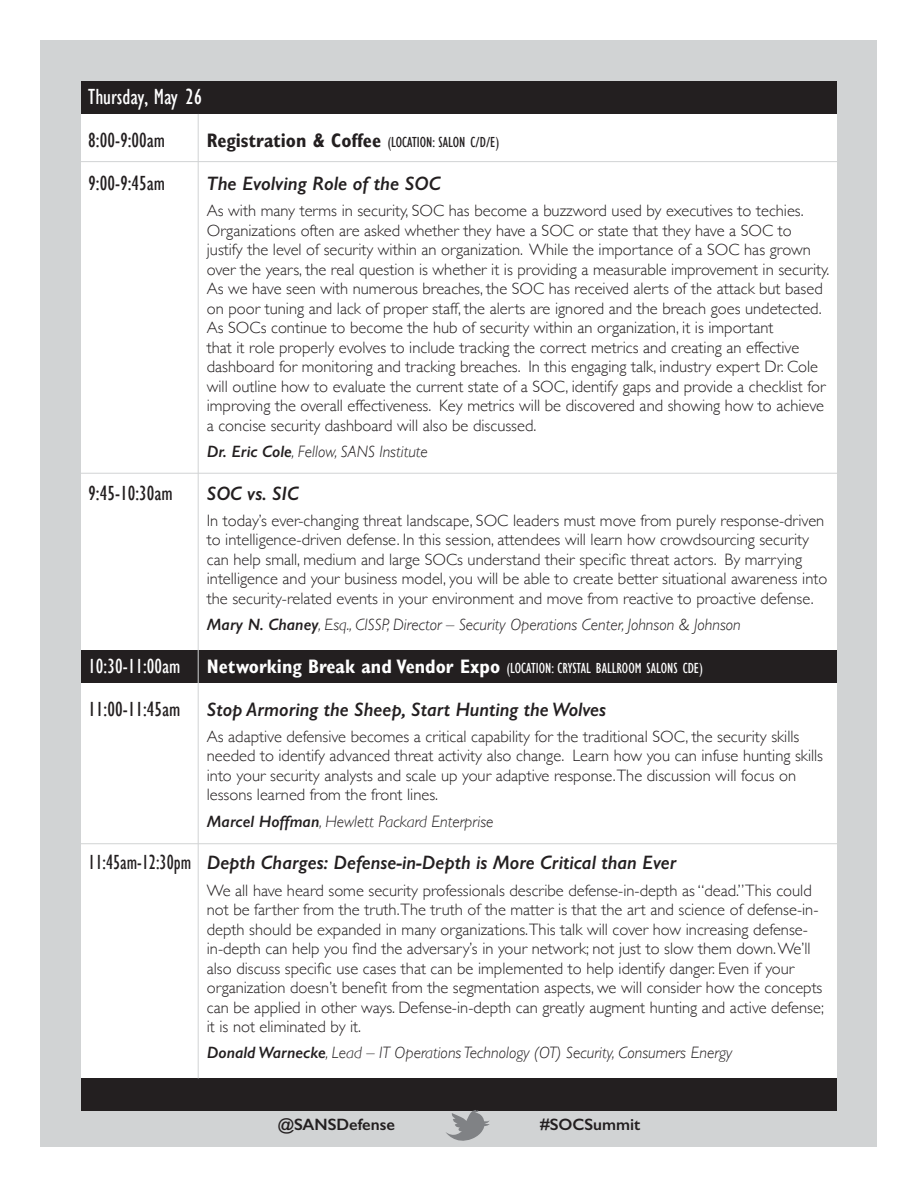
<style>
.page{position:relative;width:918px;height:1188px;background:#fff}
.page>*{position:absolute;margin:0;border:0;box-sizing:border-box;transform-origin:0 0}
.t1{font:condensed 22.5px "Gill Sans";color:#fff}
.t2{font:condensed 21px "Gill Sans";color:#231f20}
.t3{font:condensed 21px "Gill Sans";color:#fff}
.t4{font:italic 600 19.5px "Gill Sans";color:#231f20}
.t5{font:300 16.5px/19.5px "Gill Sans";color:#231f20}
.t6{font:italic 300 16.5px "Gill Sans";color:#231f20}
.t7{font:600 16.5px "Gill Sans";color:#231f20}
.t8{font:condensed 15px "Gill Sans";color:#fff}
.t9{font:condensed 15px "Gill Sans";color:#231f20}
.s1{font-weight:700;font-size:19.5px}
.s2{font-weight:600}
.s3{font-weight:400;font-style:normal;font-stretch:condensed;font-size:21px}
</style>
<div class="page">
<div style="left:40px;top:40px;width:838px;height:1108px;background:#d1d3d4"></div>
<div style="left:81px;top:92px;width:756px;height:986px;background:#fff"></div>
<div style="left:81px;top:650px;width:756px;height:33px;background:#231f20"></div>
<div style="left:81px;top:1078px;width:756px;height:33px;background:#231f20"></div>
<div style="left:81px;top:81px;width:756px;height:33px;background:#231f20"></div>
<hr style="left:198px;top:114px;width:1px;height:964px;background:#d1d3d4">
<hr style="left:81px;top:473px;width:756px;height:1px;background:#d1d3d4">
<hr style="left:81px;top:161px;width:756px;height:1px;background:#d1d3d4">
<hr style="left:81px;top:843px;width:756px;height:1px;background:#d1d3d4">
<svg style="left:446px;top:1110px;width:44px;height:31px"></svg>
<h1 class="t1" style="left:88px;top:85px;width:115px">Thursday, May 26</h1>
<p class="t2" style="left:88px;top:129px;width:78px">8:00-9:00am</p>
<p class="t9" style="left:207px;top:134px;width:294px"><span class="s1">Registration &amp; Coffee</span> (LOCATION: SALON C/D/E)</p>
<p class="t2" style="left:88px;top:172px;width:78px">9:00-9:45am</p>
<p class="t4" style="left:207px;top:171px;width:235px">The Evolving Role of the SOC</p>
<p class="t5" style="left:207px;top:200px;width:624px">As with many terms in security, SOC has become a buzzword used by executives to techies.<br>Organizations often are asked whether they have a SOC or state that they have a SOC to justify the level of security within an organization. While the importance of a SOC has grown over the years, the real question is whether it is providing a measurable improvement in security.<br>As we have seen with numerous breaches, the SOC has received alerts of the attack but based on poor tuning and lack of proper staff, the alerts are ignored and the breach goes undetected.<br>As SOCs continue to become the hub of security within an organization, it is important<br>that it role properly evolves to include tracking the correct metrics and creating an effective dashboard for monitoring and tracking breaches. In this engaging talk, industry expert Dr. Cole will outline how to evaluate the current state of a SOC, identify gaps and provide a checklist for improving the overall effectiveness. Key metrics will be discovered and showing how to achieve a concise security dashboard will also be discussed.</p>
<p class="t6" style="left:207px;top:442px;width:223px"><span class="s2">Dr. Eric Cole</span>, Fellow, SANS Institute</p>
<p class="t2" style="left:88px;top:481px;width:86px">9:45-10:30am</p>
<p class="t4" style="left:207px;top:481px;width:93px">SOC vs. SIC</p>
<p class="t5" style="left:207px;top:510px;width:622px">In today’s ever-changing threat landscape, SOC leaders must move from purely response-driven to intelligence-driven defense. In this session, attendees will learn how crowdsourcing security can help small, medium and large SOCs understand their specific threat actors. By marrying intelligence and your business model, you will be able to create better situational awareness into the security-related events in your environment and move from reactive to proactive defense.</p>
<p class="t6" style="left:207px;top:615px;width:536px"><span class="s2">Mary N. Chaney</span>, Esq., CISSP, Director – Security Operations Center, Johnson &amp; Johnson</p>
<p class="t3" style="left:88px;top:655px;width:93px">10:30-11:00am</p>
<p class="t8" style="left:207px;top:660px;width:498px"><span class="s1">Networking Break and Vendor Expo</span> (LOCATION: CRYSTAL BALLROOM SALONS CDE)</p>
<p class="t2" style="left:88px;top:697px;width:93px">11:00-11:45am</p>
<p class="t4" style="left:207px;top:697px;width:401px">Stop Armoring the Sheep, Start Hunting the Wolves</p>
<p class="t5" style="left:207px;top:726px;width:618px">As adaptive defensive becomes a critical capability for the traditional SOC, the security skills needed to identify advanced threat activity also change. Learn how you can infuse hunting skills into your security analysts and scale up your adaptive response.The discussion will focus on lessons learned from the front lines.</p>
<p class="t6" style="left:207px;top:812px;width:288px"><span class="s2">Marcel Hoffman</span>, Hewlett Packard Enterprise</p>
<p class="t4" style="left:88px;top:851px;width:590px"><span class="s3">11:45am-12:30pm</span> Depth Charges: Defense-in-Depth is More Critical than Ever</p>
<p class="t5" style="left:207px;top:880px;width:619px">We all have heard some security professionals describe defense-in-depth as “dead.” This could not be farther from the truth.The truth of the matter is that the art and science of defense-in&shy;depth should be expanded in many organizations.This talk will cover how increasing defense&shy;in-depth can help you find the adversary’s in your network; not just to slow them down. We’ll also discuss specific use cases that can be implemented to help identify danger. Even if your organization doesn’t benefit from the segmentation aspects, we will consider how the concepts can be applied in other ways. Defense-in-depth can greatly augment hunting and active defense; it is not eliminated by it.</p>
<p class="t6" style="left:207px;top:1044px;width:527px"><span class="s2">Donald Warnecke</span>, Lead – IT Operations Technology (OT) Security, Consumers Energy</p>
<p class="t7" style="left:278px;top:1115px;width:119px">@SANSDefense</p>
<p class="t7" style="left:540px;top:1115px;width:102px">#SOCSummit</p>
</div>
